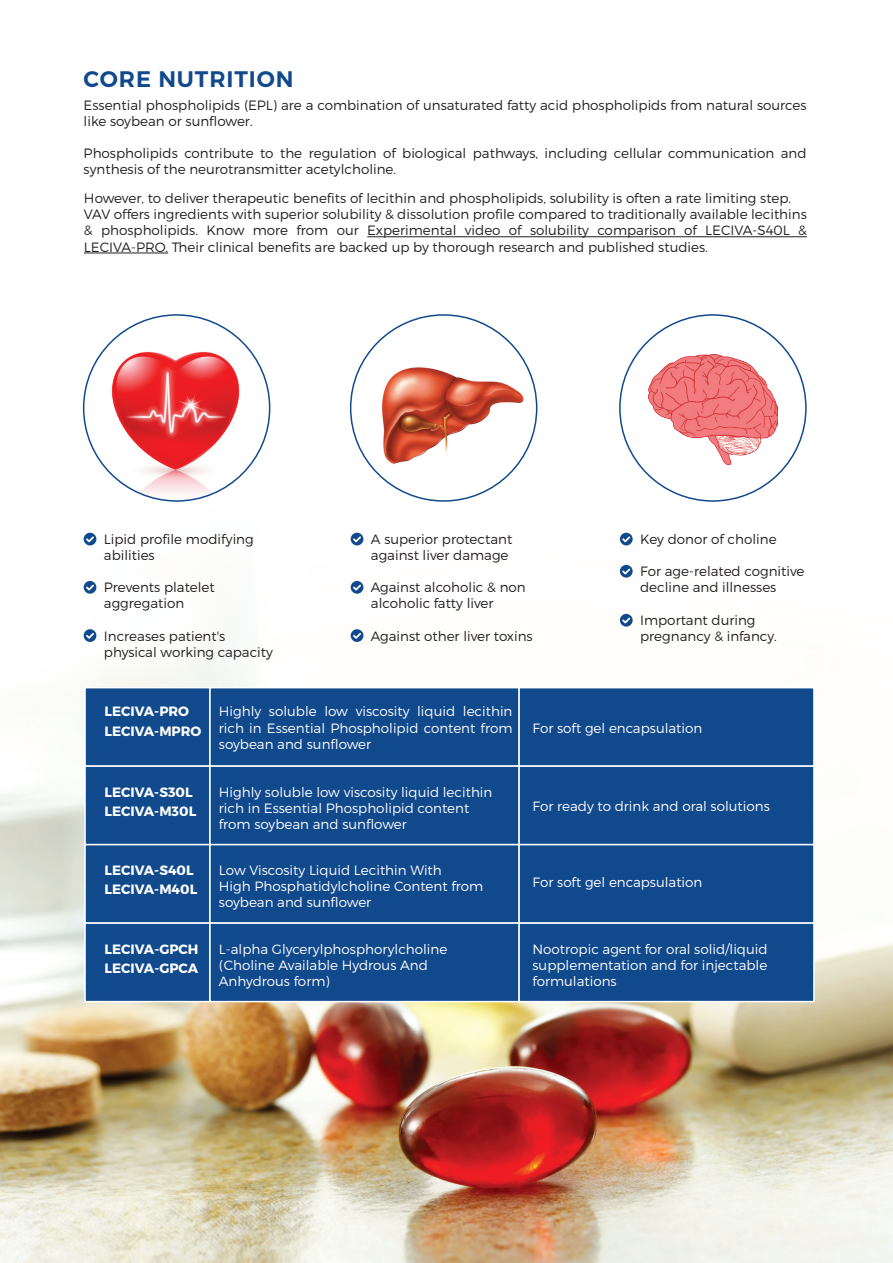
<style>
.page{position:relative;width:893px;height:1263px;background:#fff}
.page>*{position:absolute;margin:0;border:0;box-sizing:border-box;transform-origin:0 0}
.t1{font:600 22.5px "Montserrat";letter-spacing:.04em;color:#11498d}
.t2{font:300 13.5px/16.2px "Montserrat";color:#231f20}
.t3{font:300 13.5px/16.2px "Montserrat";color:#fff}
.t4{font:700 13.5px/19.2px "Montserrat";color:#fff}
</style>
<div class="page">
<img style="left:0;top:237px;width:893px;height:1026px">
<div style="left:84px;top:687px;width:127px;height:80px;background:#11498d;border:2px solid #fff"></div>
<div style="left:518px;top:687px;width:297px;height:80px;background:#11498d;border:2px solid #fff"></div>
<div style="left:209px;top:687px;width:311px;height:80px;background:#11498d;border:2px solid #fff"></div>
<div style="left:84px;top:765px;width:127px;height:80px;background:#11498d;border:2px solid #fff"></div>
<div style="left:518px;top:765px;width:297px;height:80px;background:#11498d;border:2px solid #fff"></div>
<div style="left:209px;top:765px;width:311px;height:80px;background:#11498d;border:2px solid #fff"></div>
<div style="left:84px;top:844px;width:127px;height:80px;background:#11498d;border:2px solid #fff"></div>
<div style="left:518px;top:844px;width:297px;height:80px;background:#11498d;border:2px solid #fff"></div>
<div style="left:209px;top:844px;width:311px;height:80px;background:#11498d;border:2px solid #fff"></div>
<div style="left:84px;top:922px;width:127px;height:80px;background:#11498d;border:2px solid #fff"></div>
<div style="left:518px;top:922px;width:297px;height:80px;background:#11498d;border:2px solid #fff"></div>
<div style="left:209px;top:922px;width:311px;height:80px;background:#11498d;border:2px solid #fff"></div>
<hr style="left:367px;top:236px;width:440px;height:1px;background:#231f20">
<hr style="left:84px;top:253px;width:84px;height:1px;background:#231f20">
<div style="left:84px;top:315px;width:186px;height:186px;background:#fff;border-radius:50%"></div>
<img style="left:99px;top:346px;width:154px;height:153px">
<div style="left:351px;top:315px;width:186px;height:186px;background:#fff;border-radius:50%"></div>
<img style="left:364px;top:357px;width:172px;height:115px">
<div style="left:620px;top:315px;width:186px;height:186px;background:#fff;border-radius:50%"></div>
<img style="left:648px;top:354px;width:129px;height:110px">
<svg style="left:84px;top:533px;width:12px;height:12px"></svg>
<svg style="left:84px;top:581px;width:12px;height:13px"></svg>
<svg style="left:84px;top:629px;width:12px;height:13px"></svg>
<svg style="left:351px;top:533px;width:12px;height:12px"></svg>
<svg style="left:351px;top:581px;width:12px;height:13px"></svg>
<svg style="left:351px;top:629px;width:12px;height:13px"></svg>
<svg style="left:620px;top:533px;width:13px;height:12px"></svg>
<svg style="left:620px;top:565px;width:13px;height:13px"></svg>
<svg style="left:620px;top:614px;width:13px;height:13px"></svg>
<h1 class="t1" style="left:84px;top:65px;width:211px">CORE NUTRITION</h1>
<p class="t2" style="left:84px;top:96px;width:724px">Essential phospholipids (EPL) are a combination of unsaturated fatty acid phospholipids from natural sources like soybean or sunflower.</p>
<p class="t2" style="left:84px;top:145px;width:724px">Phospholipids contribute to the regulation of biological pathways, including cellular communication and synthesis of the neurotransmitter acetylcholine.</p>
<p class="t2" style="left:84px;top:190px;width:724px">However, to deliver therapeutic benefits of lecithin and phospholipids, solubility is often a rate limiting step.<br>VAV offers ingredients with superior solubility &amp; dissolution profile compared to traditionally available lecithins &amp; phospholipids. Know more from our Experimental video of solubility comparison of LECIVA-S40L &amp; LECIVA-PRO. Their clinical benefits are backed up by thorough research and published studies.</p>
<p class="t2" style="left:104px;top:530px;width:151px">Lipid profile modifying abilities</p>
<p class="t2" style="left:104px;top:579px;width:112px">Prevents platelet aggregation</p>
<p class="t2" style="left:104px;top:628px;width:171px">Increases patient's physical working capacity</p>
<p class="t2" style="left:371px;top:530px;width:143px">A superior protectant against liver damage</p>
<p class="t2" style="left:371px;top:579px;width:156px">Against alcoholic &amp; non alcoholic fatty liver</p>
<p class="t2" style="left:371px;top:628px;width:163px">Against other liver toxins</p>
<p class="t2" style="left:640px;top:530px;width:138px">Key donor of choline</p>
<p class="t2" style="left:640px;top:563px;width:166px">For age-related cognitive decline and illnesses</p>
<p class="t2" style="left:640px;top:611px;width:138px">Important during pregnancy &amp; infancy.</p>
<p class="t4" style="left:104px;top:702px;width:98px">LECIVA-PRO<br>LECIVA-MPRO</p>
<p class="t3" style="left:219px;top:703px;width:295px;text-align:justify">Highly soluble low viscosity liquid lecithin rich in Essential Phospholipid content from soybean and sunflower</p>
<p class="t4" style="left:104px;top:783px;width:93px">LECIVA-S30L<br>LECIVA-M30L</p>
<p class="t3" style="left:219px;top:784px;width:275px">Highly soluble low viscosity liquid lecithin rich in Essential Phospholipid content from soybean and sunflower</p>
<p class="t4" style="left:105px;top:861px;width:94px">LECIVA-S40L<br>LECIVA-M40L</p>
<p class="t3" style="left:219px;top:862px;width:266px">Low Viscosity Liquid Lecithin With<br>High Phosphatidylcholine Content from soybean and sunflower</p>
<p class="t4" style="left:105px;top:939px;width:96px">LECIVA-GPCH<br>LECIVA-GPCA</p>
<p class="t3" style="left:219px;top:940px;width:230px">L-alpha Glycerylphosphorylcholine (Choline Available Hydrous And<br>Anhydrous form)</p>
<p class="t3" style="left:532px;top:720px;width:171px">For soft gel encapsulation</p>
<p class="t3" style="left:532px;top:798px;width:239px">For ready to drink and oral solutions</p>
<p class="t3" style="left:533px;top:874px;width:171px">For soft gel encapsulation</p>
<p class="t3" style="left:532px;top:940px;width:237px;text-align:justify">Nootropic agent for oral solid/liquid supplementation and for injectable formulations</p>
</div>
